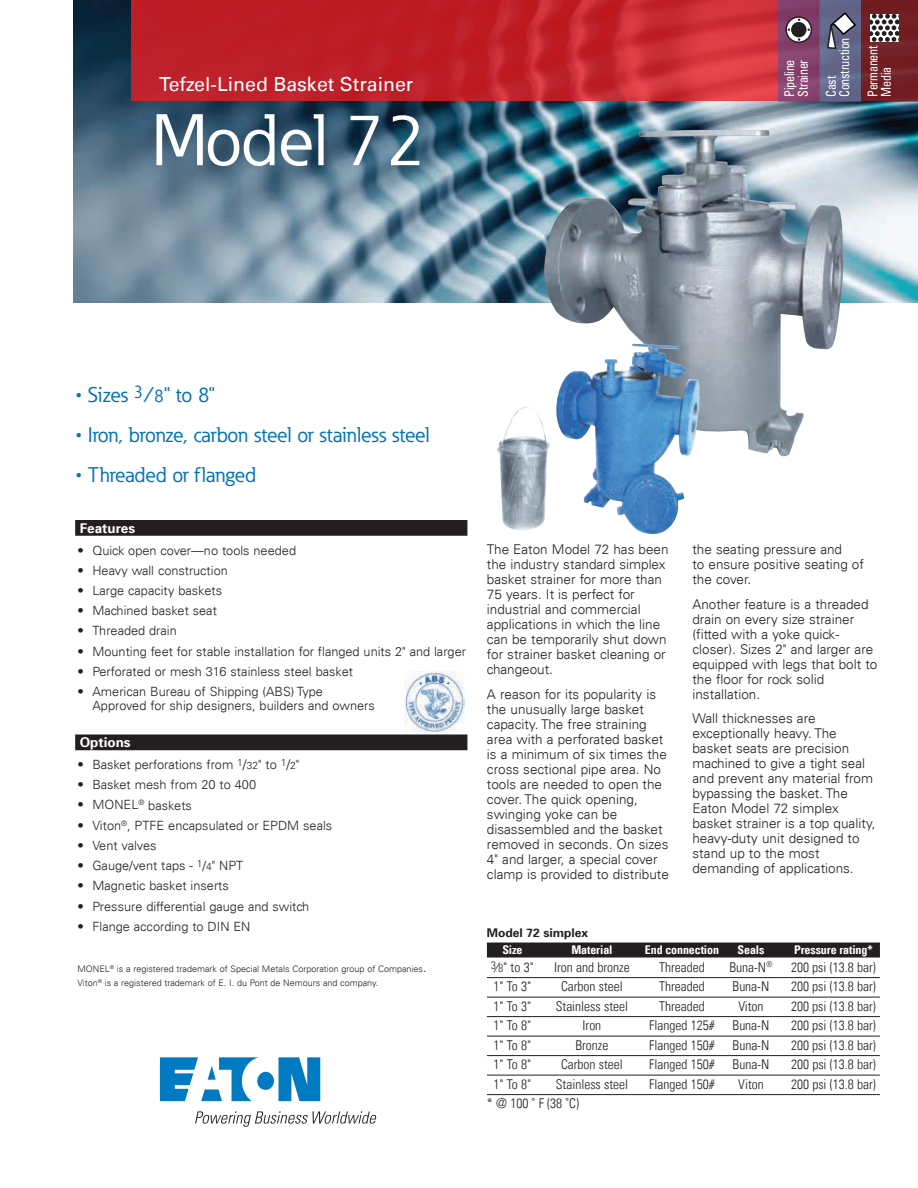
<style>
.page{position:relative;width:918px;height:1188px;background:#fff}
.page>*{position:absolute;margin:0;border:0;box-sizing:border-box;transform-origin:0 0}
.t1{font:72px "Eaton";letter-spacing:-.02em;color:#fff}
.t2{font:21px "Eaton";letter-spacing:-.01em;color:#0071b4}
.t3{font:19.5px "Univers LT";color:#fff}
.t4{font:300 13.5px/15px "Univers LT";color:#231f20}
.t5{font:300 condensed 13.5px "Univers LT";color:#231f20}
.t6{font:condensed 13.5px/13.5px "Univers LT";letter-spacing:-.02em;color:#fff;scale:.9 1}
.t7{font:700 13.5px "Univers 65";color:#fff}
.t8{font:300 12.75px/14.2px "Univers LT";color:#231f20}
.t9{font:700 condensed 12px "Univers LT";letter-spacing:-.01em;color:#fff}
.t10{font:700 12px "Univers 65";color:#231f20}
.t11{font:300 9px/14.2px "Univers LT";color:#231f20}
.s1{font-size:18px}
.s2{font-size:13.5px}
.s3{font-size:10.2px}
.s4{font-size:12.75px}
.s5{font-size:10.8px}
</style>
<div class="page">
<svg style="left:160px;top:1057px;width:160px;height:44px"></svg>
<svg style="left:195px;top:1111px;width:181px;height:16px"></svg>
<div style="left:75px;top:520px;width:392px;height:16px;background:#231f20"></div>
<div style="left:75px;top:735px;width:392px;height:15px;background:#231f20"></div>
<div style="left:487px;top:943px;width:393px;height:15px;background:#231f20"></div>
<hr style="left:487px;top:977px;width:393px;height:1px;background:#231f20">
<hr style="left:487px;top:997px;width:393px;height:1px;background:#231f20">
<hr style="left:487px;top:1016px;width:393px;height:1px;background:#231f20">
<hr style="left:487px;top:1036px;width:393px;height:1px;background:#231f20">
<hr style="left:487px;top:1055px;width:393px;height:1px;background:#231f20">
<hr style="left:487px;top:1075px;width:393px;height:1px;background:#231f20">
<hr style="left:487px;top:1094px;width:393px;height:1px;background:#231f20">
<img style="left:404px;top:671px;width:61px;height:61px">
<img style="left:73px;top:0;width:845px;height:303px">
<img style="left:543px;top:130px;width:301px;height:327px">
<svg style="left:131px;top:0;width:647px;height:101px;background:#c3242d"></svg>
<img style="left:556px;top:344px;width:128px;height:190px">
<div style="left:861px;top:0;width:57px;height:101px;background:#721e23"></div>
<div style="left:820px;top:0;width:41px;height:101px;background:#61668a"></div>
<div style="left:778px;top:0;width:42px;height:101px;background:#85416d"></div>
<svg style="left:786px;top:17px;width:25px;height:25px"></svg>
<div style="left:785px;top:16px;width:27px;height:27px;border:2px solid #231f20;border-radius:50%"></div>
<div style="left:792px;top:23px;width:14px;height:14px;background:#231f20;border-radius:50%"></div>
<div style="left:791px;top:22px;width:15px;height:15px;border:2px solid #231f20;border-radius:50%"></div>
<svg style="left:870px;top:14px;width:29px;height:27px"></svg>
<svg style="left:826px;top:12px;width:30px;height:38px"></svg>
<h3 class="t3" style="left:159px;top:72px;width:256px">Tefzel-Lined Basket Strainer</h3>
<h1 class="t1" style="left:151px;top:95px;width:276px">Model 72</h1>
<p class="t6" style="left:782px;top:97px;width:43px;rotate:-90deg">Pipeline<br>Strainer</p>
<p class="t6" style="left:824px;top:97px;width:68px;rotate:-90deg">Cast<br>Construction</p>
<p class="t6" style="left:866px;top:97px;width:59px;rotate:-90deg">Permanent<br>Media</p>
<h2 class="t2" style="left:76px;top:382px;width:141px">• Sizes <sup>3</sup>⁄<span class="s1">8</span>" to 8"</h2>
<h2 class="t2" style="left:76px;top:422px;width:355px">• Iron, bronze, carbon steel or stainless steel</h2>
<h2 class="t2" style="left:76px;top:461px;width:181px">• Threaded or flanged</h2>
<p class="t7" style="left:80px;top:519px;width:57px">Features</p>
<p class="t8" style="left:77px;top:543px;width:220px">• Quick open cover—no tools needed</p>
<p class="t8" style="left:77px;top:563px;width:152px">• Heavy wall construction</p>
<p class="t8" style="left:77px;top:583px;width:146px">• Large capacity baskets</p>
<p class="t8" style="left:77px;top:604px;width:141px">• Machined basket seat</p>
<p class="t8" style="left:77px;top:624px;width:101px">• Threaded drain</p>
<p class="t8" style="left:77px;top:644px;width:390px">• Mounting feet for stable installation for flanged units 2" and larger</p>
<p class="t8" style="left:77px;top:664px;width:277px">• Perforated or mesh 316 stainless steel basket</p>
<p class="t8" style="left:92px;top:685px;width:284px;text-indent:-15px">• American Bureau of Shipping (ABS) Type<br>Approved for ship designers, builders and owners</p>
<p class="t7" style="left:80px;top:734px;width:53px">Options</p>
<p class="t8" style="left:77px;top:757px;width:223px">• Basket perforations from <sup>1</sup><span class="s2">/</span><span class="s3">32</span>" to <sup>1</sup><span class="s2">/</span><span class="s3">2</span>"</p>
<p class="t8" style="left:77px;top:778px;width:180px">• Basket mesh from 20 to 400</p>
<p class="t8" style="left:77px;top:798px;width:116px">• MONEL<sup>®</sup> baskets</p>
<p class="t8" style="left:77px;top:818px;width:256px">• Viton<sup>®</sup>, PTFE encapsulated or EPDM seals</p>
<p class="t8" style="left:77px;top:838px;width:81px">• Vent valves</p>
<p class="t8" style="left:77px;top:859px;width:167px">• Gauge/vent taps - <sup>1</sup>/<span class="s3">4</span>" NPT</p>
<p class="t8" style="left:77px;top:879px;width:153px">• Magnetic basket inserts</p>
<p class="t8" style="left:77px;top:899px;width:233px">• Pressure differential gauge and switch</p>
<p class="t8" style="left:77px;top:919px;width:175px">• Flange according to DIN EN</p>
<p class="t11" style="left:77px;top:961px;width:351px">MONEL<sup>®</sup> is a registered trademark of Special Metals Corporation group of Companies<span class="s4">.<br></span>Viton<sup>®</sup> is a registered trademark of E. I. du Pont de Nemours and company.</p>
<p class="t4" style="left:487px;top:542px;width:183px">The Eaton Model 72 has been the industry standard simplex basket strainer for more than<br>75 years. It is perfect for industrial and commercial applications in which the line can be temporarily shut down for strainer basket cleaning or changeout.</p>
<p class="t4" style="left:487px;top:686px;width:184px">A reason for its popularity is the unusually large basket capacity. The free straining area with a perforated basket is a minimum of six times the cross sectional pipe area. No tools are needed to open the cover. The quick opening, swinging yoke can be disassembled and the basket removed in seconds. On sizes<br>4" and larger, a special cover clamp is provided to distribute</p>
<p class="t4" style="left:692px;top:542px;width:173px">the seating pressure and<br>to ensure positive seating of the cover.</p>
<p class="t4" style="left:692px;top:596px;width:186px">Another feature is a threaded drain on every size strainer (fitted with a yoke quick&shy;closer). Sizes 2" and larger are equipped with legs that bolt to the floor for rock solid installation.</p>
<p class="t4" style="left:692px;top:711px;width:185px">Wall thicknesses are exceptionally heavy. The basket seats are precision machined to give a tight seal and prevent any material from bypassing the basket. The<br>Eaton Model 72 simplex basket strainer is a top quality, heavy-duty unit designed to stand up to the most demanding of applications.</p>
<p class="t10" style="left:487px;top:925px;width:103px">Model 72 simplex</p>
<p class="t9" style="left:502px;top:943px;width:22px">Size</p>
<p class="t9" style="left:571px;top:943px;width:43px">Material</p>
<p class="t9" style="left:645px;top:943px;width:76px">End connection</p>
<p class="t9" style="left:738px;top:943px;width:28px">Seals</p>
<p class="t9" style="left:794px;top:943px;width:80px">Pressure rating*</p>
<p class="t5" style="left:491px;top:959px;width:44px"><sup>3</sup>⁄<span class="s5">8</span>" to 3"</p>
<p class="t5" style="left:554px;top:959px;width:77px">Iron and bronze</p>
<p class="t5" style="left:659px;top:959px;width:47px">Threaded</p>
<p class="t5" style="left:729px;top:959px;width:45px">Buna-N<sup>®</sup></p>
<p class="t5" style="left:791px;top:959px;width:86px">200 psi (13.8 bar)</p>
<p class="t5" style="left:493px;top:978px;width:39px">1" To 3"</p>
<p class="t5" style="left:561px;top:978px;width:63px">Carbon steel</p>
<p class="t5" style="left:659px;top:978px;width:47px">Threaded</p>
<p class="t5" style="left:733px;top:978px;width:38px">Buna-N</p>
<p class="t5" style="left:791px;top:978px;width:86px">200 psi (13.8 bar)</p>
<p class="t5" style="left:494px;top:998px;width:39px">1" To 3"</p>
<p class="t5" style="left:556px;top:998px;width:74px">Stainless steel</p>
<p class="t5" style="left:659px;top:998px;width:47px">Threaded</p>
<p class="t5" style="left:738px;top:998px;width:27px">Viton</p>
<p class="t5" style="left:791px;top:998px;width:86px">200 psi (13.8 bar)</p>
<p class="t5" style="left:494px;top:1017px;width:39px">1" To 8"</p>
<p class="t5" style="left:583px;top:1017px;width:20px">Iron</p>
<p class="t5" style="left:649px;top:1017px;width:67px">Flanged 125#</p>
<p class="t5" style="left:733px;top:1017px;width:38px">Buna-N</p>
<p class="t5" style="left:791px;top:1017px;width:86px">200 psi (13.8 bar)</p>
<p class="t5" style="left:494px;top:1037px;width:39px">1" To 8"</p>
<p class="t5" style="left:575px;top:1037px;width:34px">Bronze</p>
<p class="t5" style="left:649px;top:1037px;width:67px">Flanged 150#</p>
<p class="t5" style="left:733px;top:1037px;width:38px">Buna-N</p>
<p class="t5" style="left:791px;top:1037px;width:86px">200 psi (13.8 bar)</p>
<p class="t5" style="left:494px;top:1056px;width:39px">1" To 8"</p>
<p class="t5" style="left:561px;top:1056px;width:63px">Carbon steel</p>
<p class="t5" style="left:649px;top:1056px;width:67px">Flanged 150#</p>
<p class="t5" style="left:733px;top:1056px;width:38px">Buna-N</p>
<p class="t5" style="left:791px;top:1056px;width:86px">200 psi (13.8 bar)</p>
<p class="t5" style="left:494px;top:1076px;width:39px">1" To 8"</p>
<p class="t5" style="left:556px;top:1076px;width:74px">Stainless steel</p>
<p class="t5" style="left:649px;top:1076px;width:67px">Flanged 150#</p>
<p class="t5" style="left:738px;top:1076px;width:27px">Viton</p>
<p class="t5" style="left:791px;top:1076px;width:86px">200 psi (13.8 bar)</p>
<p class="t5" style="left:487px;top:1095px;width:94px">* @ 100 ˚ F (38 ˚C)</p>
</div>
